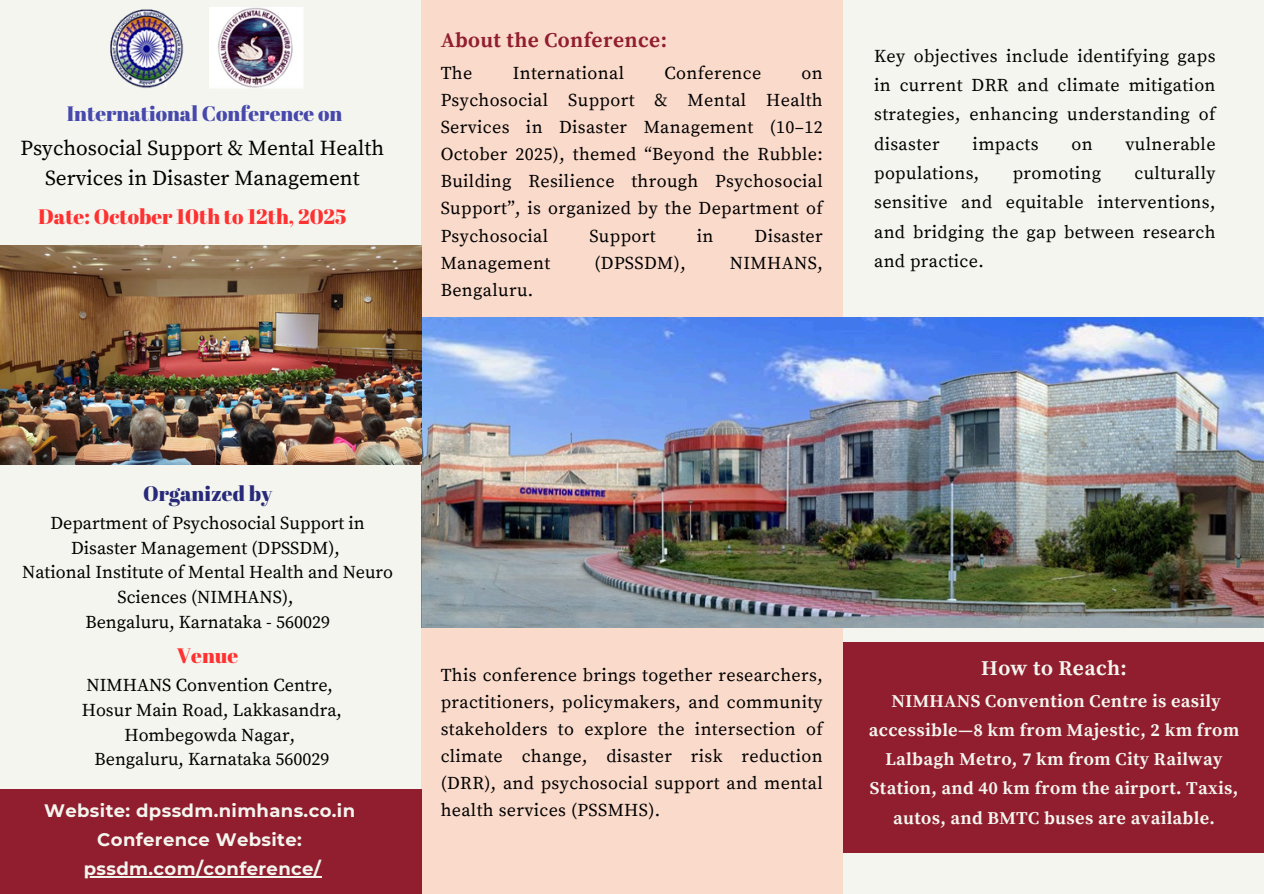
<style>
.page{position:relative;width:1264px;height:894px;background:#fff}
.page>*{position:absolute;margin:0;border:0;box-sizing:border-box;transform-origin:0 0}
.t1{font:21.15px/29.2px "Source Serif Pro";color:#000;text-align:center}
.t2{font:700 21px "Source Serif Pro";letter-spacing:.02em;color:#901e2e}
.t3{font:700 21px "Source Serif Pro";letter-spacing:.02em;color:#f5f5ef}
.t4{font:20.85px "Abril Fatface";color:#ff3131}
.t5{font:20.85px "Abril Fatface";color:#4649ab}
.t6{font:20.85px "Abril Fatface";color:#272a79}
.t7{font:18px/27px "Source Serif Pro";letter-spacing:.02em;color:#000;text-align:justify}
.t8{font:18px/24.8px "Source Serif Pro";color:#000;text-align:center}
.t9{font:700 18px/29.2px "Source Serif Pro";letter-spacing:.02em;color:#f5f5ef;text-align:center}
.t10{font:700 18px/29.2px "Montserrat";letter-spacing:.02em;color:#f5f5ef;text-align:center}
</style>
<div class="page">
<div style="left:0;top:0;width:1263px;height:893px;background:#f5f5ef"></div>
<div style="left:421px;top:0;width:421px;height:893px;background:#fadaca"></div>
<img style="left:110px;top:9px;width:74px;height:79px">
<img style="left:210px;top:8px;width:93px;height:80px">
<img style="left:421px;top:317px;width:842px;height:310px">
<img style="left:0;top:246px;width:421px;height:218px">
<div style="left:0;top:789px;width:421px;height:104px;background:#901e2e"></div>
<hr style="left:84px;top:876px;width:237px;height:1px;background:#f5f5ef">
<div style="left:843px;top:642px;width:420px;height:211px;background:#901e2e"></div>
<h1 class="t5" style="left:67px;top:99px;width:277px">International Conference on</h1>
<p class="t1" style="left:21px;top:135px;width:365px">Psychosocial Support &amp; Mental Health<br>Services in Disaster Management</p>
<h1 class="t4" style="left:38px;top:202px;width:310px">Date: October 10th to 12th, 2025</h1>
<p class="t2" style="left:440px;top:27px;width:228px">About the Conference:</p>
<p class="t7" style="left:440px;top:61px;width:33px">The</p>
<p class="t7" style="left:512px;top:61px;width:113px">International</p>
<p class="t7" style="left:664px;top:61px;width:98px">Conference</p>
<p class="t7" style="left:440px;top:61px;width:383px;text-indent:361px">on Psychosocial Support &amp; Mental Health Services in Disaster Management (10–12<br>October 2025), themed “Beyond the Rubble:<br>Building Resilience through Psychosocial Support”, is organized by the Department of Psychosocial</p>
<p class="t7" style="left:589px;top:223px;width:68px">Support</p>
<p class="t7" style="left:696px;top:223px;width:18px">in</p>
<p class="t7" style="left:754px;top:223px;width:70px">Disaster</p>
<p class="t7" style="left:440px;top:250px;width:111px">Management</p>
<p class="t7" style="left:594px;top:250px;width:93px">(DPSSDM),</p>
<p class="t7" style="left:730px;top:250px;width:94px">NIMHANS,</p>
<p class="t7" style="left:440px;top:277px;width:94px">Bengaluru.</p>
<p class="t7" style="left:874px;top:42px;width:343px;line-height:29.2px">Key objectives include identifying gaps in current DRR and climate mitigation strategies, enhancing understanding of disaster</p>
<p class="t7" style="left:972px;top:131px;width:67px">impacts</p>
<p class="t7" style="left:1071px;top:131px;width:23px">on</p>
<p class="t7" style="left:1125px;top:131px;width:92px">vulnerable</p>
<p class="t7" style="left:874px;top:160px;width:107px">populations,</p>
<p class="t7" style="left:1012px;top:160px;width:90px">promoting</p>
<p class="t7" style="left:874px;top:159px;width:343px;line-height:29.2px;text-indent:260px">culturally sensitive and equitable interventions, and bridging the gap between research and practice.</p>
<p class="t6" style="left:143px;top:479px;width:131px">Organized by</p>
<p class="t8" style="left:50px;top:511px;width:316px">Department of Psychosocial Support in<br>Disaster Management (DPSSDM),</p>
<p class="t8" style="left:22px;top:560px;width:372px">National Institute of Mental Health and Neuro<br>Sciences (NIMHANS),</p>
<h1 class="t8" style="left:85px;top:610px;width:246px">Bengaluru, Karnataka - 560029</h1>
<p class="t4" style="left:177px;top:641px;width:63px">Venue</p>
<p class="t8" style="left:87px;top:673px;width:248px">NIMHANS Convention Centre,</p>
<p class="t8" style="left:82px;top:698px;width:262px">Hosur Main Road, Lakkasandra,<br>Hombegowda Nagar,</p>
<p class="t8" style="left:94px;top:747px;width:236px">Bengaluru, Karnataka 560029</p>
<h2 class="t10" style="left:44px;top:795px;width:312px">Website: dpssdm.nimhans.co.in<br>Conference Website:</h2>
<p class="t10" style="left:84px;top:854px;width:239px">pssdm.com/conference/</p>
<p class="t7" style="left:440px;top:662px;width:383px">This conference brings together researchers, practitioners, policymakers, and community stakeholders to explore the intersection of climate change, disaster risk reduction (DRR), and psychosocial support and mental health services (PSSMHS).</p>
<p class="t3" style="left:981px;top:655px;width:147px">How to Reach:</p>
<p class="t9" style="left:868px;top:686px;width:372px">NIMHANS Convention Centre is easily accessible—8 km from Majestic, 2 km from Lalbagh Metro, 7 km from City Railway Station, and 40 km from the airport. Taxis, autos, and BMTC buses are available.</p>
</div>
